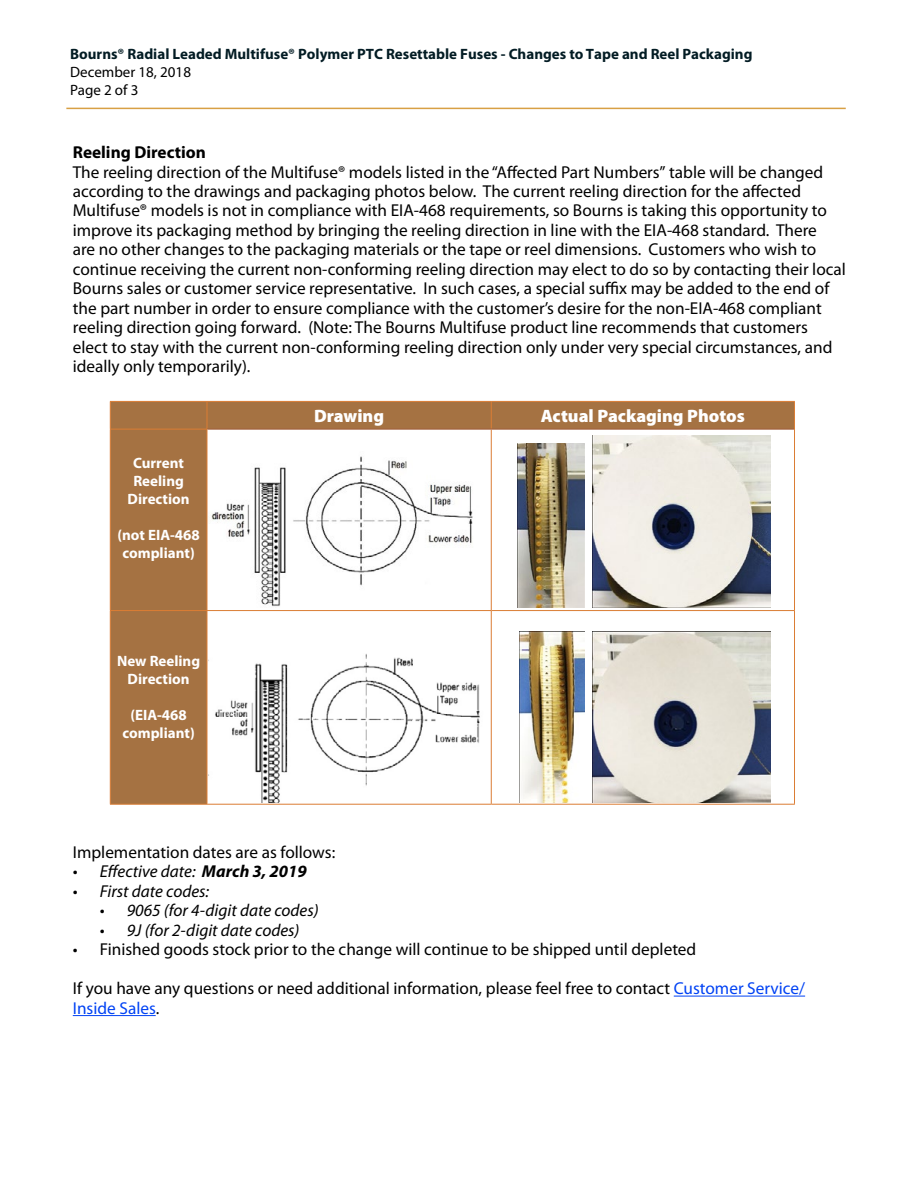
<style>
.page{position:relative;width:918px;height:1188px;background:#fff}
.page>*{position:absolute;margin:0;border:0;box-sizing:border-box;transform-origin:0 0}
.t1{font:900 18px "Myriad Pro";color:#fff}
.t2{font:17.25px/19.5px "Myriad Pro";color:#000}
.t3{font:italic 17.25px "Myriad Pro";color:#000}
.t4{font:700 17.25px "Myriad Pro";color:#000}
.t5{font:700 15px "Myriad Pro";color:#031c24}
.t6{font:700 15px/18px "Myriad Pro";color:#fff;text-align:center}
.t7{font:15px/18px "Myriad Pro";color:#000}
.s1{font-weight:700}
.s2{color:#0042f4}
</style>
<div class="page">
<hr style="left:66px;top:108px;width:780px;height:1px;background:#d8a044">
<hr style="left:674px;top:996px;width:131px;height:1px;background:#0042f4">
<hr style="left:73px;top:1015px;width:83px;height:1px;background:#0042f4">
<svg style="left:111px;top:402px;width:683px;height:402px;fill:#a57242"></svg>
<hr style="left:110px;top:401px;width:97px;height:1px;background:#db7d34">
<svg style="left:110px;top:402px;width:1px;height:27px"></svg>
<hr style="left:207px;top:401px;width:284px;height:1px;background:#db7d34">
<svg style="left:207px;top:402px;width:1px;height:27px"></svg>
<hr style="left:491px;top:401px;width:304px;height:1px;background:#db7d34">
<svg style="left:491px;top:402px;width:1px;height:27px"></svg>
<svg style="left:794px;top:402px;width:1px;height:27px"></svg>
<hr style="left:110px;top:429px;width:97px;height:1px;background:#db7d34">
<hr style="left:110px;top:429px;width:1px;height:181px;background:#db7d34">
<hr style="left:207px;top:429px;width:1px;height:181px;background:#db7d34">
<hr style="left:491px;top:429px;width:1px;height:181px;background:#db7d34">
<hr style="left:794px;top:429px;width:1px;height:181px;background:#db7d34">
<hr style="left:110px;top:610px;width:97px;height:1px;background:#db7d34">
<hr style="left:110px;top:611px;width:1px;height:193px;background:#db7d34">
<hr style="left:207px;top:610px;width:284px;height:1px;background:#db7d34">
<hr style="left:207px;top:611px;width:1px;height:193px;background:#db7d34">
<hr style="left:491px;top:610px;width:304px;height:1px;background:#db7d34">
<hr style="left:491px;top:611px;width:1px;height:193px;background:#db7d34">
<hr style="left:794px;top:611px;width:1px;height:193px;background:#db7d34">
<hr style="left:110px;top:804px;width:97px;height:1px;background:#db7d34">
<hr style="left:207px;top:804px;width:284px;height:1px;background:#db7d34">
<hr style="left:491px;top:804px;width:304px;height:1px;background:#db7d34">
<hr style="left:207px;top:429px;width:284px;height:1px;background:#a05c3b">
<hr style="left:491px;top:429px;width:303px;height:1px;background:#a05c3b">
<img style="left:209px;top:440px;width:280px;height:168px">
<img style="left:517px;top:443px;width:67px;height:165px">
<img style="left:593px;top:436px;width:178px;height:172px">
<img style="left:519px;top:631px;width:65px;height:172px">
<img style="left:593px;top:631px;width:178px;height:172px">
<img style="left:209px;top:631px;width:280px;height:172px">
<p class="t5" style="left:70px;top:46px;width:684px">Bourns® Radial Leaded Multifuse® Polymer PTC Resettable Fuses - Changes to Tape and Reel Packaging</p>
<p class="t7" style="left:70px;top:64px;width:122px">December 18, 2018<br>Page 2 of 3</p>
<p class="t4" style="left:73px;top:143px;width:135px">Reeling Direction</p>
<p class="t2" style="left:73px;top:162px;width:775px">The reeling direction of the Multifuse® models listed in the “Affected Part Numbers” table will be changed according to the drawings and packaging photos below. The current reeling direction for the affected Multifuse® models is not in compliance with EIA-468 requirements, so Bourns is taking this opportunity to improve its packaging method by bringing the reeling direction in line with the EIA-468 standard. There<br>are no other changes to the packaging materials or the tape or reel dimensions. Customers who wish to continue receiving the current non-conforming reeling direction may elect to do so by contacting their local Bourns sales or customer service representative. In such cases, a special suffix may be added to the end of the part number in order to ensure compliance with the customer’s desire for the non-EIA-468 compliant reeling direction going forward. (Note: The Bourns Multifuse product line recommends that customers elect to stay with the current non-conforming reeling direction only under very special circumstances, and ideally only temporarily).</p>
<p class="t6" style="left:128px;top:454px;width:64px">Current<br>Reeling<br>Direction</p>
<p class="t6" style="left:117px;top:526px;width:84px">(not EIA-468 compliant)</p>
<p class="t6" style="left:117px;top:652px;width:85px">New Reeling<br>Direction</p>
<p class="t6" style="left:123px;top:706px;width:74px">(EIA-468 compliant)</p>
<p class="t1" style="left:314px;top:406px;width:72px">Drawing</p>
<p class="t1" style="left:541px;top:406px;width:206px">Actual Packaging Photos</p>
<p class="t2" style="left:73px;top:843px;width:264px">Implementation dates are as follows:</p>
<p class="t3" style="left:73px;top:862px;width:236px">• Effective date: <span class="s1">March 3, 2019</span></p>
<p class="t3" style="left:73px;top:882px;width:138px">• First date codes:</p>
<p class="t3" style="left:100px;top:901px;width:220px">• 9065 (for 4-digit date codes)</p>
<p class="t3" style="left:100px;top:921px;width:201px">• 9J (for 2-digit date codes)</p>
<p class="t2" style="left:73px;top:940px;width:625px">• Finished goods stock prior to the change will continue to be shipped until depleted</p>
<p class="t2" style="left:73px;top:979px;width:734px">If you have any questions or need additional information, please feel free to contact <span class="s2">Customer Service/<br>Inside Sales</span>.</p>
</div>
